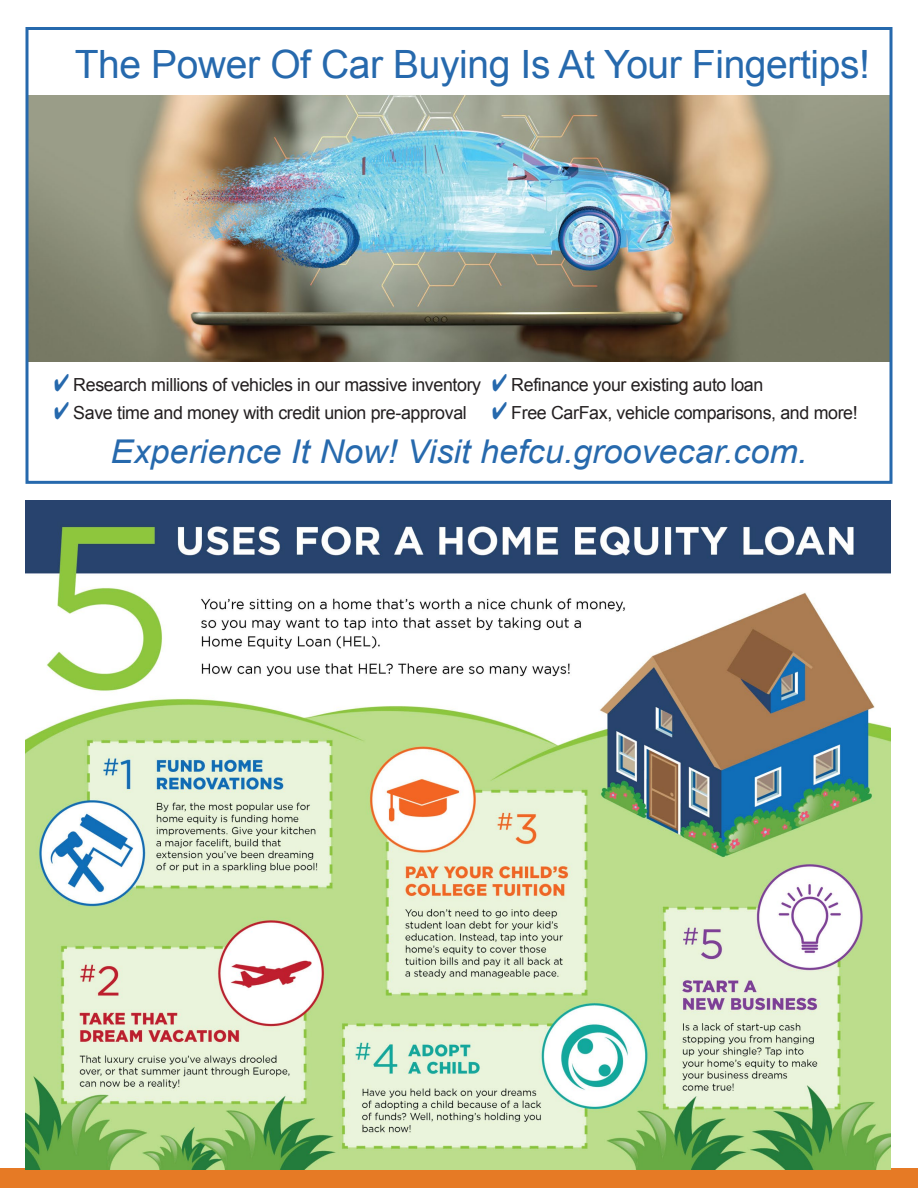
<style>
.page{position:relative;width:918px;height:1188px;background:#fff}
.page>*{position:absolute;margin:0;border:0;box-sizing:border-box;transform-origin:0 0}
.t1{font:39px "Arial";letter-spacing:-.01em;color:#2669ad}
.t2{font:italic 32.85px "Arial";color:#2669ad;scale:1.04 1}
.t3{font:18px "Arial";letter-spacing:-.02em;color:#231f20}
.s1{color:#2669ad}
</style>
<div class="page">
<img style="left:30px;top:95px;width:858px;height:267px">
<div style="left:26px;top:27px;width:866px;height:457px;border:3px solid #2669ad"></div>
<div style="left:0;top:1168px;width:918px;height:20px;background:#e67a25"></div>
<img style="left:25px;top:500px;width:866px;height:669px">
<p class="t1" style="left:75px;top:39px;width:797px">The Power Of Car Buying Is At Your Fingertips!</p>
<p class="t3" style="left:54px;top:373px;width:711px"><span class="s1">✔</span> Research millions of vehicles in our massive inventory <span class="s1">✔</span> Refinance your existing auto loan</p>
<p class="t3" style="left:54px;top:401px;width:805px"><span class="s1">✔</span> Save time and money with credit union pre-approval <span class="s1">✔</span> Free CarFax, vehicle comparisons, and more!</p>
<p class="t2" style="left:111px;top:430px;width:671px">Experience It Now! Visit hefcu.groovecar.com.</p>
</div>
